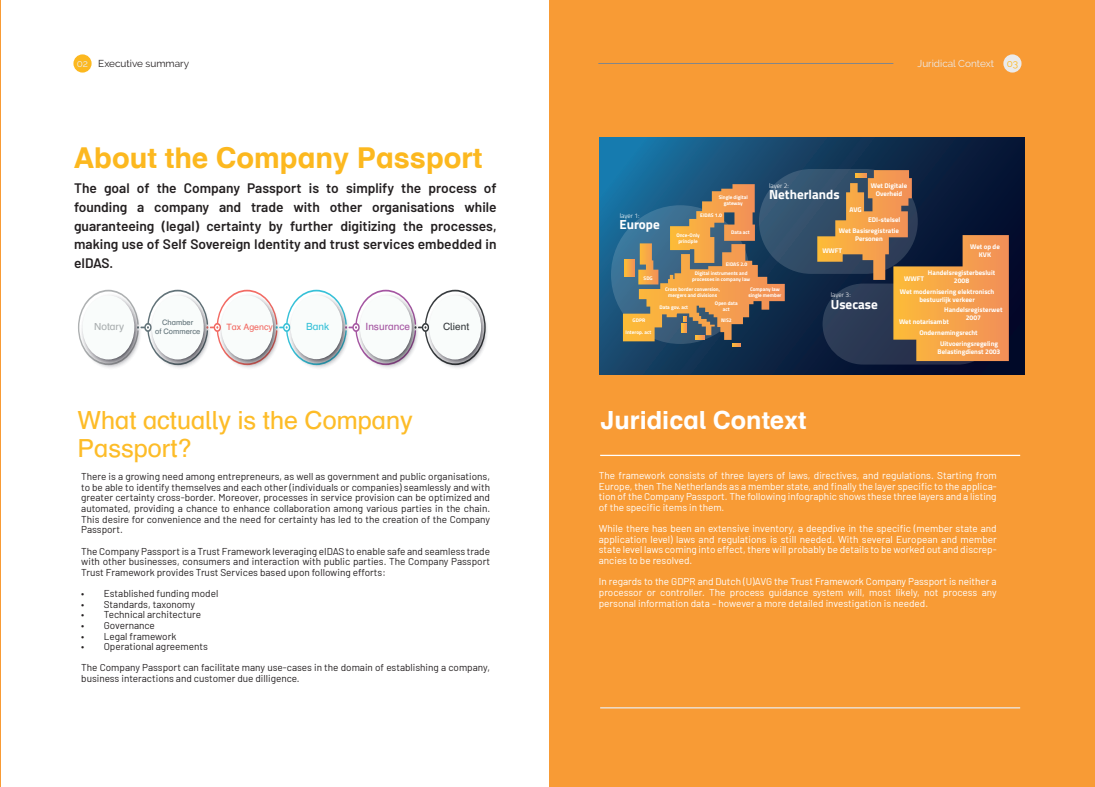
<style>
.page{position:relative;width:1095px;height:787px;background:#f89b35}
.page>*{position:absolute;margin:0;border:0;box-sizing:border-box;transform-origin:0 0}
.t1{font:700 28.75px "Schulbuch Nord";color:#fcb81f}
.t2{font:25px/27.5px "Schulbuch Nord";color:#fdbc28}
.t3{font:700 25px "Schulbuch Nord";color:#fff}
.t4{font:600 13.75px/18.8px "Barlow";color:#231f20;text-align:justify}
.t5{font:700 13.12px "Titillium Web";color:#fff}
.t6{font:10px/10.6px "Barlow";color:#231f20;text-align:justify}
.t7{font:10px/10.6px "Barlow";color:#fff;text-align:justify}
.t8{font:10px "Raleway";color:#231f20}
.t9{font:10px "Raleway";color:#ebebec}
.t10{font:10px "Schulbuch Nord";color:#a556a2}
.t11{font:10px "Schulbuch Nord";color:#aeb1b2}
.t12{font:10px "Schulbuch Nord";color:#393d40}
.t13{font:10px "Schulbuch Nord";color:#37c1d8}
.t14{font:10px "Raleway";color:#fcb81f}
.t15{font:8.75px "Schulbuch Nord";color:#f26b64}
.t16{font:7.5px/9px "Schulbuch Nord";color:#627379;text-align:center}
.t17{font:700 6.75px/8.1px "Titillium Web";color:#fff;text-align:center}
.t18{font:300 6.62px "Titillium Web";letter-spacing:-.005em;color:#fff}
.t19{font:700 5.12px/6.2px "Titillium Web";color:#fff;text-align:center}
.s1{color:#ebebec}
</style>
<div class="page">
<div style="left:1px;top:0;width:547px;height:787px;background:#fff"></div>
<svg style="left:600px;top:137px;width:424px;height:237px;background:#103a5e"></svg>
<div style="left:611px;top:205px;width:139px;height:139px;background:#3c7398;border-radius:69px"></div>
<div style="left:759px;top:169px;width:159px;height:105px;background:#34536e;border-radius:52px"></div>
<svg style="left:623px;top:184px;width:162px;height:162px"></svg>
<svg style="left:822px;top:283px;width:176px;height:81px"></svg>
<svg style="left:817px;top:170px;width:192px;height:191px;background:#82644a"></svg>
<svg style="left:78px;top:290px;width:409px;height:78px"></svg>
<div style="left:83px;top:295px;width:51px;height:64px;background:#f9fcfb;border-radius:50%"></div>
<div style="left:73px;top:54px;width:19px;height:19px;background:#fcb81f;border-radius:50%"></div>
<div style="left:1003px;top:54px;width:18px;height:19px;background:#ebebec;border-radius:50%"></div>
<hr style="left:598px;top:63px;width:295px;height:1px;background:#838689">
<hr style="left:600px;top:455px;width:420px;height:1px;background:#fff">
<hr style="left:600px;top:707px;width:420px;height:1px;background:#ebebec">
<p class="t8" style="left:77px;top:57px;width:114px"><span class="s1">02</span> Executive summary</p>
<p class="t9" style="left:917px;top:57px;width:78px">Juridical Context</p>
<p class="t14" style="left:1007px;top:57px;width:13px">03</p>
<h1 class="t1" style="left:73px;top:139px;width:411px">About the Company Passport</h1>
<p class="t4" style="left:74px;top:177px;width:424px">The goal of the Company Passport is to simplify the process of founding a company and trade with other organisations while guaranteeing (legal) certainty by further digitizing the processes, making use of Self Sovereign Identity and trust services embedded in eIDAS.</p>
<p class="t11" style="left:94px;top:320px;width:31px">Notary</p>
<p class="t16" style="left:155px;top:318px;width:47px">Chamber<br>of Commerce</p>
<p class="t15" style="left:226px;top:321px;width:48px">Tax Agency</p>
<p class="t13" style="left:306px;top:320px;width:25px">Bank</p>
<p class="t10" style="left:366px;top:320px;width:46px">Insurance</p>
<p class="t12" style="left:443px;top:320px;width:28px">Client</p>
<h2 class="t2" style="left:78px;top:406px;width:337px">What actually is the Company<br>Passport?</h2>
<p class="t6" style="left:81px;top:470px;width:410px">There is a growing need among entrepreneurs, as well as government and public organisations, to be able to identify themselves and each other (individuals or companies) seamlessly and with greater certainty cross-border. Moreover, processes in service provision can be optimized and automated, providing a chance to enhance collaboration among various parties in the chain.<br>This desire for convenience and the need for certainty has led to the creation of the Company Passport.</p>
<p class="t6" style="left:81px;top:545px;width:410px">The Company Passport is a Trust Framework leveraging eIDAS to enable safe and seamless trade with other businesses, consumers and interaction with public parties. The Company Passport Trust Framework provides Trust Services based upon following efforts:</p>
<p class="t6" style="left:81px;top:587px;width:139px">• Established funding model</p>
<p class="t6" style="left:81px;top:598px;width:115px">• Standards, taxonomy</p>
<p class="t6" style="left:81px;top:608px;width:121px">• Technical architecture</p>
<p class="t6" style="left:81px;top:619px;width:75px">• Governance</p>
<p class="t6" style="left:81px;top:630px;width:97px">• Legal framework</p>
<p class="t6" style="left:81px;top:635px;width:410px;line-height:21.2px">• Operational agreements<br>The Company Passport can facilitate many use-cases in the domain of establishing a company,</p>
<p class="t6" style="left:81px;top:672px;width:220px">business interactions and customer due dilligence.</p>
<p class="t18" style="left:620px;top:211px;width:21px">layer 1:</p>
<h3 class="t5" style="left:619px;top:214px;width:42px">Europe</h3>
<p class="t19" style="left:719px;top:194px;width:31px">Single digital gateway</p>
<p class="t19" style="left:700px;top:212px;width:23px">EIDAS 1.0</p>
<p class="t19" style="left:676px;top:232px;width:25px">Once-Only principle</p>
<p class="t19" style="left:731px;top:229px;width:20px">Data act</p>
<p class="t19" style="left:726px;top:261px;width:23px">EIDAS 2.0</p>
<p class="t18" style="left:769px;top:181px;width:21px">layer 2:</p>
<h3 class="t5" style="left:769px;top:185px;width:72px">Netherlands</h3>
<p class="t17" style="left:850px;top:206px;width:14px">AVG</p>
<p class="t17" style="left:871px;top:181px;width:38px">Wet Digitale<br>Overheid</p>
<p class="t17" style="left:868px;top:215px;width:34px">EDI-stelsel</p>
<p class="t17" style="left:839px;top:226px;width:62px">Wet Basisregistratie<br>Personen</p>
<p class="t17" style="left:822px;top:246px;width:21px">WWFT</p>
<p class="t17" style="left:970px;top:242px;width:31px">Wet op de<br>KVK</p>
<p class="t19" style="left:643px;top:274px;width:11px">SDG</p>
<p class="t19" style="left:692px;top:270px;width:60px">Digital instruments and processes in company law</p>
<p class="t19" style="left:665px;top:285px;width:57px">Cross border conversion, mergers and divisions</p>
<p class="t19" style="left:748px;top:285px;width:35px">Company law single member</p>
<p class="t19" style="left:633px;top:316px;width:14px">GDPR</p>
<p class="t19" style="left:626px;top:329px;width:27px">Interop. act</p>
<p class="t19" style="left:659px;top:304px;width:30px">Data gov. act</p>
<p class="t19" style="left:715px;top:300px;width:24px">Open data act</p>
<p class="t19" style="left:721px;top:316px;width:12px">NIS2</p>
<h2 class="t3" style="left:600px;top:404px;width:208px">Juridical Context</h2>
<p class="t18" style="left:831px;top:289px;width:21px">layer 3:</p>
<h3 class="t5" style="left:831px;top:294px;width:49px">Usecase</h3>
<p class="t17" style="left:928px;top:268px;width:69px">Handelsregisterbesluit<br>2008</p>
<p class="t17" style="left:900px;top:272px;width:96px;line-height:12.9px;text-align:left;text-indent:4px">WWFT<br>Wet modernisering elektronisch</p>
<p class="t17" style="left:919px;top:295px;width:57px">bestuurlijk verkeer</p>
<p class="t17" style="left:938px;top:339px;width:64px">Uitvoeringsregeling<br>Belastingdienst 2003</p>
<p class="t17" style="left:944px;top:305px;width:60px">Handelsregisterwet<br>2007</p>
<p class="t17" style="left:919px;top:315px;width:60px;line-height:11px;text-align:left;text-indent:-20px">Wet notarisambt<br>Ondernemingsrecht</p>
<p class="t7" style="left:599px;top:469px;width:399px">The framework consists of three layers of laws, directives, and regulations. Starting from Europe, then The Netherlands as a member state, and finally the layer specific to the applica&shy;tion of the Company Passport. The following infographic shows these three layers and a listing of the specific items in them.</p>
<p class="t7" style="left:599px;top:522px;width:399px">While there has been an extensive inventory, a deepdive in the specific (member state and application level) laws and regulations is still needed. With several European and member state level laws coming into effect, there will probably be details to be worked out and discrep&shy;ancies to be resolved.</p>
<p class="t7" style="left:599px;top:575px;width:399px">In regards to the GDPR and Dutch (U)AVG the Trust Framework Company Passport is neither a processor or controller. The process guidance system will, most likely, not process any personal information data – however a more detailed investigation is needed.</p>
</div>
